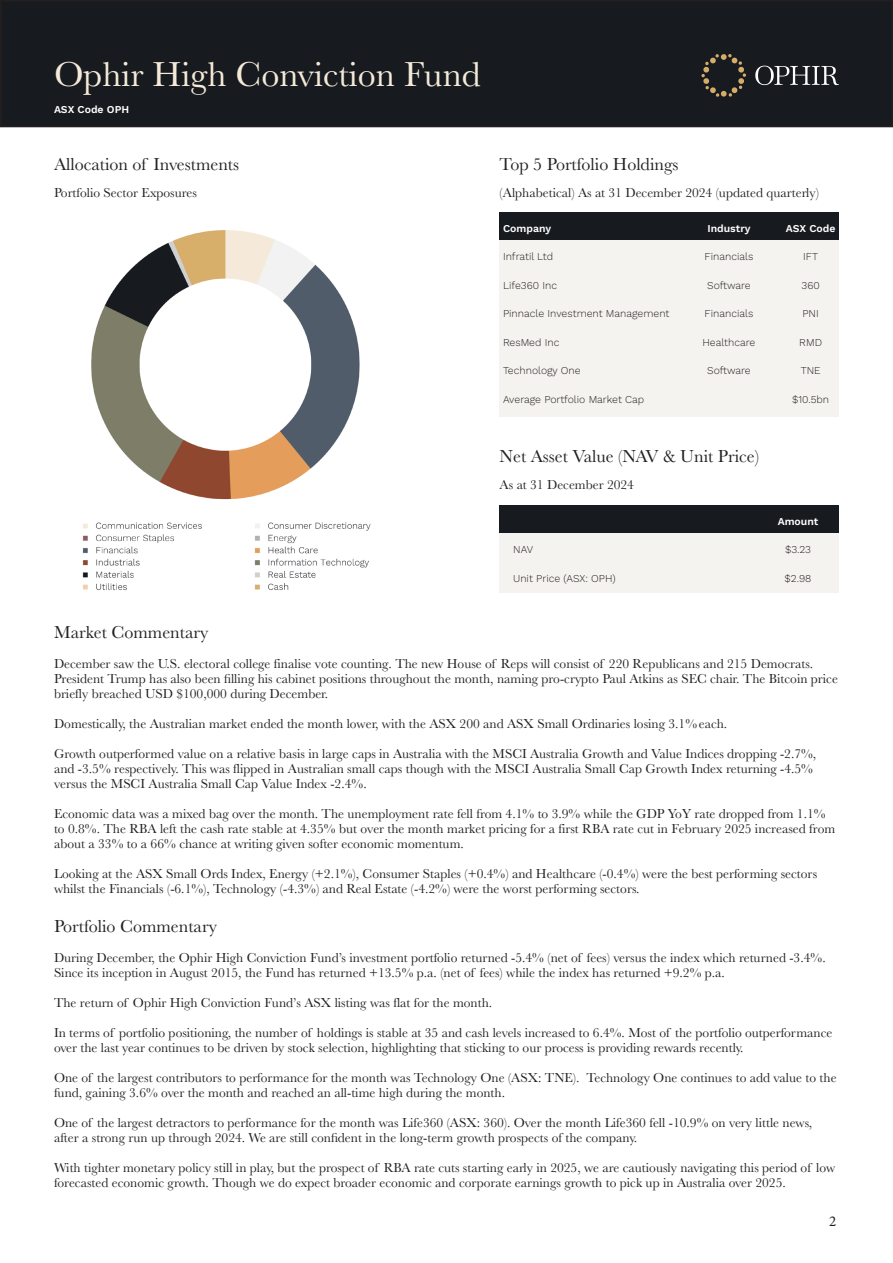
<style>
.page{position:relative;width:893px;height:1263px;background:#fff}
.page>*{position:absolute;margin:0;border:0;box-sizing:border-box;transform-origin:0 0}
.t1{font:36px "Baskerville";color:#f5ead9}
.t2{font:18px "Baskerville";color:#231f20}
.t3{font:15px "Minion Pro";color:#231f20}
.t4{font:13.5px/15px "Baskerville";color:#231f20}
.t5{font:300 10.5px "Work Sans";color:#231f20}
.t6{font:600 10.5px "Work Sans";color:#fff}
</style>
<div class="page">
<div style="left:1px;top:1px;width:891px;height:126px;background:#171b20"></div>
<div style="left:0;top:0;width:893px;height:127px;border:2px solid #231f20"></div>
<svg style="left:755px;top:66px;width:84px;height:19px"></svg>
<svg style="left:701px;top:54px;width:45px;height:43px"></svg>
<svg style="left:731px;top:57px;width:7px;height:7px"></svg>
<div style="left:500px;top:299px;width:339px;height:29px;background:#f5f3f0"></div>
<div style="left:500px;top:212px;width:339px;height:30px;background:#171b20"></div>
<div style="left:500px;top:241px;width:339px;height:29px;background:#f5f3f0"></div>
<div style="left:500px;top:270px;width:339px;height:29px;background:#f5f3f0"></div>
<div style="left:500px;top:328px;width:339px;height:30px;background:#f5f3f0"></div>
<div style="left:500px;top:358px;width:339px;height:29px;background:#f5f3f0"></div>
<div style="left:500px;top:387px;width:339px;height:29px;background:#f5f3f0"></div>
<div style="left:500px;top:506px;width:339px;height:29px;background:#171b20"></div>
<div style="left:500px;top:534px;width:339px;height:29px;background:#f5f3f0"></div>
<div style="left:500px;top:563px;width:339px;height:29px;background:#f5f3f0"></div>
<img style="left:82px;top:230px;width:289px;height:361px">
<p class="t1" style="left:54px;top:52px;width:428px">Ophir High Conviction Fund</p>
<p class="t6" style="left:54px;top:101px;width:77px">ASX Code OPH</p>
<p class="t2" style="left:54px;top:153px;width:187px">Allocation of Investments</p>
<p class="t4" style="left:54px;top:185px;width:144px">Portfolio Sector Exposures</p>
<p class="t2" style="left:500px;top:152px;width:180px">Top 5 Portfolio Holdings</p>
<p class="t4" style="left:500px;top:185px;width:321px">(Alphabetical) As at 31 December 2024 (updated quarterly)</p>
<p class="t6" style="left:503px;top:220px;width:49px">Company</p>
<p class="t5" style="left:503px;top:249px;width:52px">Infratil Ltd</p>
<p class="t5" style="left:503px;top:277px;width:55px">Life360 Inc</p>
<p class="t5" style="left:503px;top:306px;width:168px">Pinnacle Investment Management</p>
<p class="t5" style="left:503px;top:334px;width:58px">ResMed Inc</p>
<p class="t5" style="left:503px;top:363px;width:79px">Technology One</p>
<p class="t5" style="left:503px;top:391px;width:143px">Average Portfolio Market Cap</p>
<p class="t6" style="left:707px;top:220px;width:45px">Industry</p>
<p class="t5" style="left:705px;top:249px;width:50px">Financials</p>
<p class="t5" style="left:707px;top:277px;width:45px">Software</p>
<p class="t5" style="left:705px;top:306px;width:50px">Financials</p>
<p class="t5" style="left:702px;top:334px;width:54px">Healthcare</p>
<p class="t5" style="left:707px;top:363px;width:45px">Software</p>
<p class="t6" style="left:786px;top:220px;width:51px">ASX Code</p>
<p class="t5" style="left:803px;top:249px;width:16px">IFT</p>
<p class="t5" style="left:802px;top:277px;width:20px">360</p>
<p class="t5" style="left:802px;top:306px;width:18px">PNI</p>
<p class="t5" style="left:799px;top:334px;width:24px">RMD</p>
<p class="t5" style="left:801px;top:363px;width:21px">TNE</p>
<p class="t5" style="left:792px;top:391px;width:39px">$10.5bn</p>
<p class="t2" style="left:500px;top:444px;width:261px">Net Asset Value (NAV &amp; Unit Price)</p>
<p class="t4" style="left:500px;top:477px;width:136px">As at 31 December 2024</p>
<p class="t5" style="left:513px;top:542px;width:21px">NAV</p>
<p class="t5" style="left:513px;top:570px;width:104px">Unit Price (ASX: OPH)</p>
<p class="t6" style="left:778px;top:513px;width:42px">Amount</p>
<p class="t5" style="left:785px;top:542px;width:28px">$3.23</p>
<p class="t5" style="left:785px;top:570px;width:28px">$2.98</p>
<p class="t2" style="left:54px;top:620px;width:156px">Market Commentary</p>
<p class="t4" style="left:54px;top:656px;width:785px">December saw the U.S. electoral college finalise vote counting. The new House of Reps will consist of 220 Republicans and 215 Democrats.<br>President Trump has also been filling his cabinet positions throughout the month, naming pro-crypto Paul Atkins as SEC chair. The Bitcoin price briefly breached USD $100,000 during December.</p>
<p class="t4" style="left:54px;top:716px;width:675px">Domestically, the Australian market ended the month lower, with the ASX 200 and ASX Small Ordinaries losing 3.1%each.</p>
<p class="t4" style="left:54px;top:746px;width:764px">Growth outperformed value on a relative basis in large caps in Australia with the MSCI Australia Growth and Value Indices dropping -2.7%, and -3.5% respectively. This was flipped in Australian small caps though with the MSCI Australia Small Cap Growth Index returning -4.5% versus the MSCI Australia Small Cap Value Index -2.4%.</p>
<p class="t4" style="left:54px;top:806px;width:783px">Economic data was a mixed bag over the month. The unemployment rate fell from 4.1% to 3.9% while the GDP YoY rate dropped from 1.1% to 0.8%. The RBA left the cash rate stable at 4.35% but over the month market pricing for a first RBA rate cut in February 2025 increased from about a 33% to a 66% chance at writing given softer economic momentum.</p>
<p class="t4" style="left:54px;top:866px;width:765px">Looking at the ASX Small Ords Index, Energy (+2.1%), Consumer Staples (+0.4%) and Healthcare (-0.4%) were the best performing sectors whilst the Financials (-6.1%), Technology (-4.3%) and Real Estate (-4.2%) were the worst performing sectors.</p>
<p class="t2" style="left:54px;top:914px;width:164px">Portfolio Commentary</p>
<p class="t4" style="left:54px;top:950px;width:773px">During December, the Ophir High Conviction Fund’s investment portfolio returned -5.4% (net of fees) versus the index which returned -3.4%.<br>Since its inception in August 2015, the Fund has returned +13.5% p.a. (net of fees) while the index has returned +9.2% p.a.</p>
<p class="t4" style="left:54px;top:995px;width:440px">The return of Ophir High Conviction Fund’s ASX listing was flat for the month.</p>
<p class="t4" style="left:54px;top:1025px;width:780px">In terms of portfolio positioning, the number of holdings is stable at 35 and cash levels increased to 6.4%. Most of the portfolio outperformance over the last year continues to be driven by stock selection, highlighting that sticking to our process is providing rewards recently.</p>
<p class="t4" style="left:54px;top:1070px;width:784px">One of the largest contributors to performance for the month was Technology One (ASX: TNE). Technology One continues to add value to the fund, gaining 3.6% over the month and reached an all-time high during the month.</p>
<p class="t4" style="left:54px;top:1115px;width:760px">One of the largest detractors to performance for the month was Life360 (ASX: 360). Over the month Life360 fell -10.9% on very little news, after a strong run up through 2024. We are still confident in the long-term growth prospects of the company.</p>
<p class="t4" style="left:54px;top:1160px;width:783px">With tighter monetary policy still in play, but the prospect of RBA rate cuts starting early in 2025, we are cautiously navigating this period of low forecasted economic growth. Though we do expect broader economic and corporate earnings growth to pick up in Australia over 2025.</p>
<p class="t3" style="left:829px;top:1211px;width:9px">2</p>
</div>
